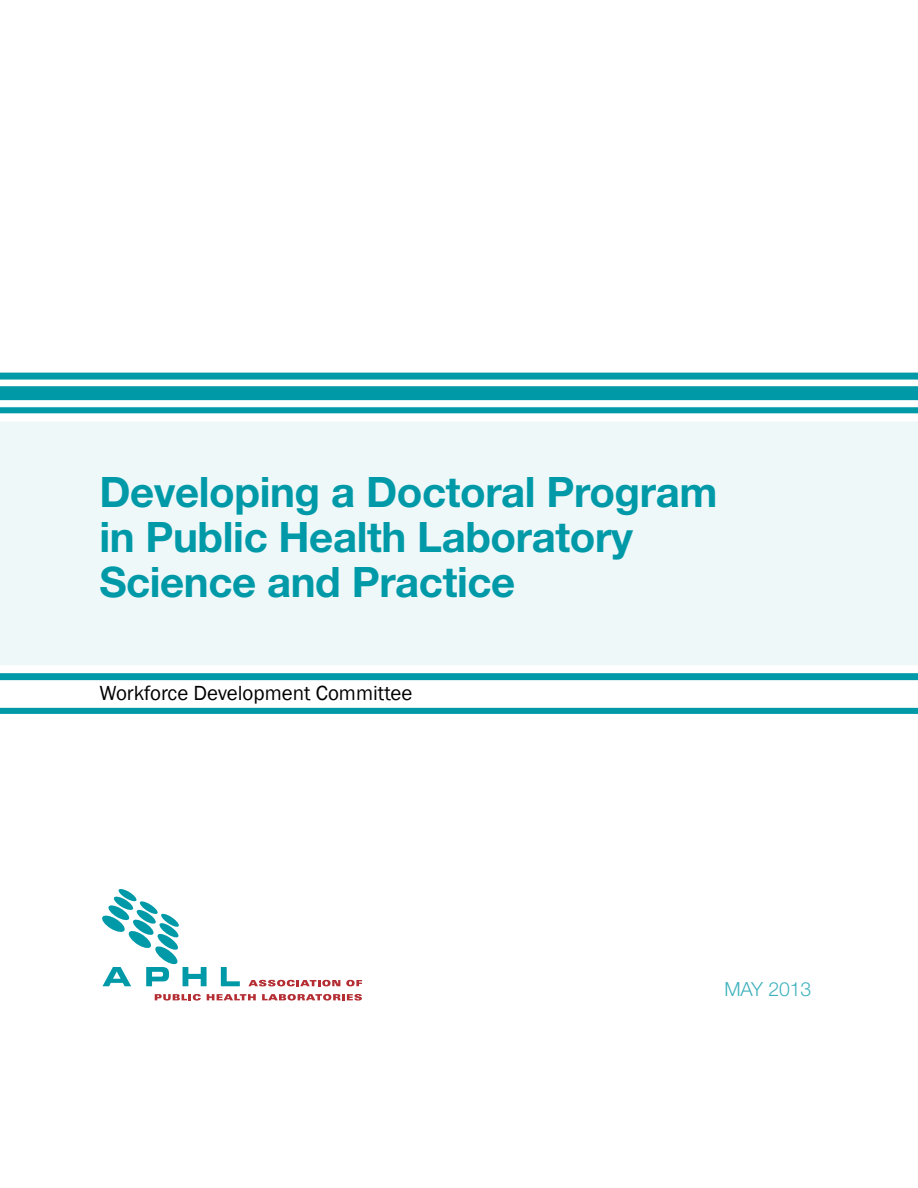
<style>
.page{position:relative;width:918px;height:1188px;background:#fff}
.page>*{position:absolute;margin:0;border:0;box-sizing:border-box;transform-origin:0 0}
.t1{font:700 42px/45px "Helvetica Neue LT Std";letter-spacing:-.01em;color:#0099a8}
.t2{font:21px "Franklin Gothic";color:#000}
.t3{font:300 19.5px "Helvetica Neue LT Std";letter-spacing:-.005em;color:#42b3bd}
</style>
<div class="page">
<div style="left:0;top:422px;width:918px;height:243px;background:#eef8f9"></div>
<svg style="left:155px;top:994px;width:46px;height:7px"></svg>
<svg style="left:207px;top:994px;width:49px;height:6px"></svg>
<svg style="left:262px;top:994px;width:100px;height:7px"></svg>
<svg style="left:248px;top:980px;width:92px;height:6px"></svg>
<svg style="left:346px;top:980px;width:16px;height:6px"></svg>
<svg style="left:221px;top:967px;width:19px;height:19px"></svg>
<svg style="left:102px;top:889px;width:105px;height:97px"></svg>
<svg style="left:0;top:407px;width:918px;height:6px;background:#0a9dab"></svg>
<svg style="left:0;top:373px;width:918px;height:7px;background:#0f9fad"></svg>
<svg style="left:0;top:386px;width:918px;height:14px;background:#049aa9"></svg>
<svg style="left:0;top:708px;width:918px;height:6px;background:#039aa9"></svg>
<svg style="left:0;top:673px;width:918px;height:7px;background:#069baa"></svg>
<p class="t1" style="left:99px;top:469px;width:620px">Developing a Doctoral Program in Public Health Laboratory<br>Science and Practice</p>
<p class="t2" style="left:99px;top:680px;width:315px">Workforce Development Committee</p>
<p class="t3" style="left:724px;top:977px;width:89px">may 2013</p>
</div>
